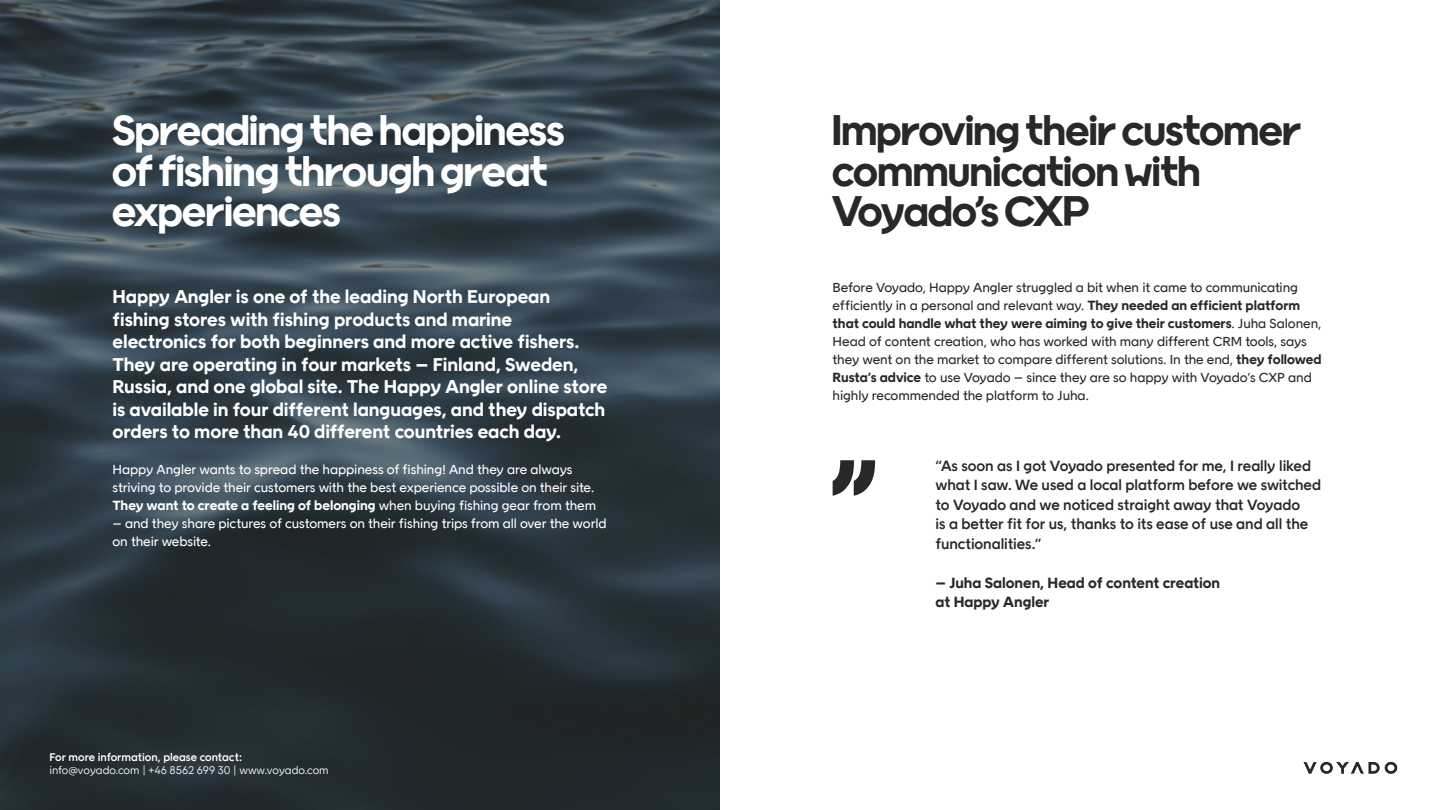
<style>
.page{position:relative;width:1440px;height:810px;background:#fff}
.page>*{position:absolute;margin:0;border:0;box-sizing:border-box;transform-origin:0 0}
.t1{font:700 43.5px/40.5px "Voyado Display Office";color:#fff}
.t2{font:700 43.5px/40.5px "Voyado Display Office";color:#282829}
.t3{font:700 18.75px/22.5px "Voyado Text Office";letter-spacing:-.005em;color:#fff}
.t4{font:500 15px/19.5px "Voyado Text Office";letter-spacing:-.005em;color:#282829}
.t5{font:700 15px/19.5px "Voyado Text Office";letter-spacing:-.005em;color:#282829}
.t6{font:13.5px/18px "Voyado Text Office";letter-spacing:-.01em;color:#282829}
.t7{font:13.5px/18px "Voyado Text Office";letter-spacing:-.01em;color:#fff}
.t8{font:300 11.25px "Voyado Text Office";color:#fff}
.t9{font:500 11.25px "Voyado Text Office";color:#fff}
.s1{font-weight:700}
</style>
<div class="page">
<img style="left:0;top:0;width:720px;height:810px">
<svg style="left:833px;top:460px;width:42px;height:36px"></svg>
<svg style="left:1304px;top:762px;width:93px;height:12px"></svg>
<h1 class="t1" style="left:112px;top:110px;width:453px">Spreading the happiness of fishing through great experiences</h1>
<h1 class="t2" style="left:833px;top:110px;width:470px">Improving their customer communication with<br>Voyado’s CXP</h1>
<p class="t3" style="left:112px;top:286px;width:496px">Happy Angler is one of the leading North European fishing stores with fishing products and marine electronics for both beginners and more active fishers.<br>They are operating in four markets – Finland, Sweden, Russia, and one global site. The Happy Angler online store is available in four different languages, and they dispatch orders to more than 40 different countries each day.</p>
<p class="t7" style="left:112px;top:461px;width:485px">Happy Angler wants to spread the happiness of fishing! And they are always striving to provide their customers with the best experience possible on their site.<br><span class="s1">They want to create a feeling of belonging</span> when buying fishing gear from them</p>
<p class="t7" style="left:112px;top:515px;width:496px">– and they share pictures of customers on their fishing trips from all over the world on their website.</p>
<p class="t9" style="left:50px;top:751px;width:194px">For more information, please contact:</p>
<p class="t8" style="left:50px;top:764px;width:281px">info@voyado.com | +46 8562 699 30 | www.voyado.com</p>
<p class="t6" style="left:833px;top:278px;width:491px">Before Voyado, Happy Angler struggled a bit when it came to communicating efficiently in a personal and relevant way. <span class="s1">They needed an efficient platform that could handle what they were aiming to give their customers</span>. Juha Salonen, Head of content creation, who has worked with many different CRM tools, says they went on the market to compare different solutions. In the end, <span class="s1">they followed Rusta’s advice</span> to use Voyado – since they are so happy with Voyado’s CXP and highly recommended the platform to Juha.</p>
<p class="t4" style="left:935px;top:456px;width:387px">“As soon as I got Voyado presented for me, I really liked what I saw. We used a local platform before we switched to Voyado and we noticed straight away that Voyado<br>is a better fit for us, thanks to its ease of use and all the functionalities.”</p>
<p class="t5" style="left:935px;top:573px;width:286px">– Juha Salonen, Head of content creation at Happy Angler</p>
</div>
